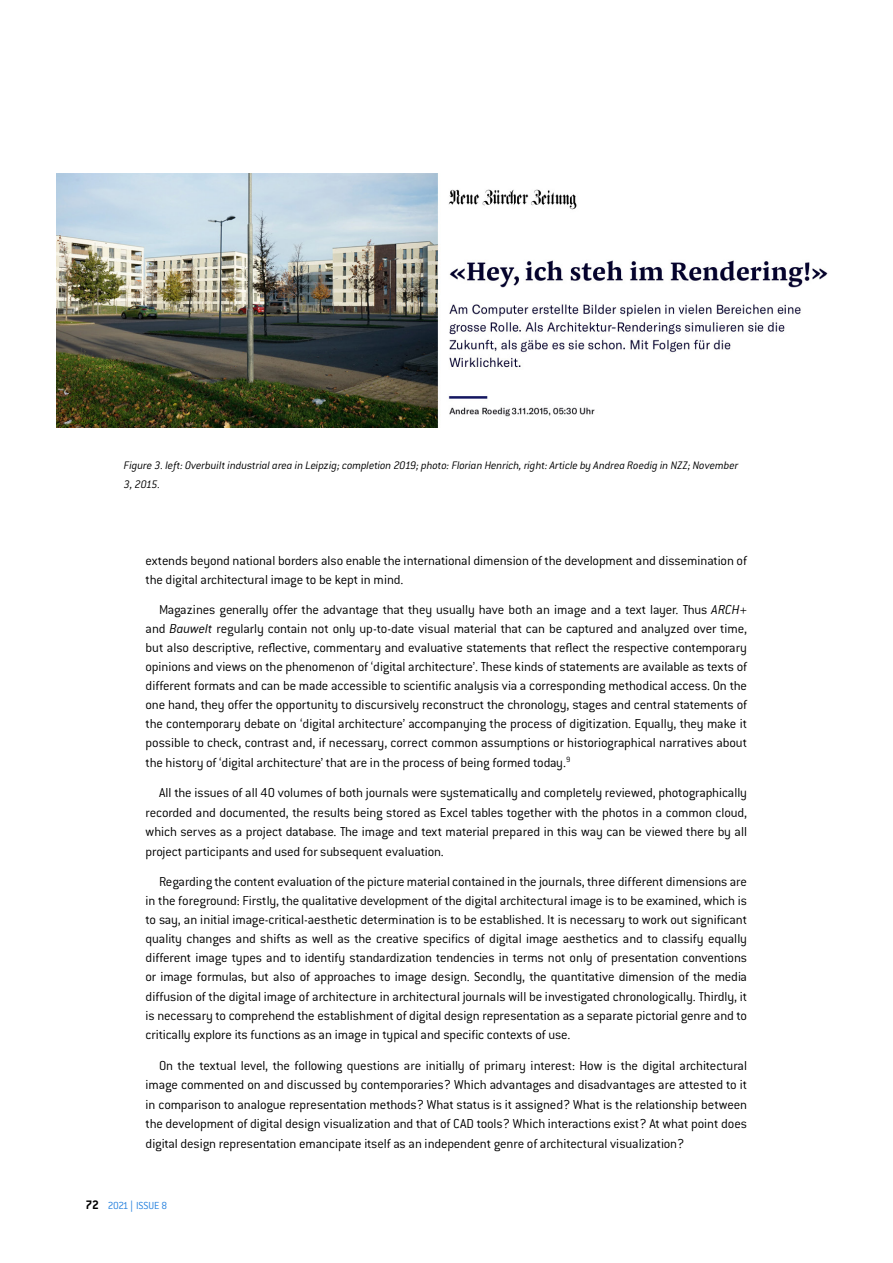
<style>
.page{position:relative;width:893px;height:1263px;background:#fff}
.page>*{position:absolute;margin:0;border:0;box-sizing:border-box;transform-origin:0 0}
.body_text_justified{font:300 14.25px/19.6px "Conduit ITC";letter-spacing:-.01em;color:#000;text-align:justify}
.participant_quote{font:italic 300 12px/19.5px "Conduit ITC";letter-spacing:-.01em;color:#000}
.t1{font:300 11.25px "Conduit ITC";letter-spacing:-.02em;color:#2681de}
.s1{font-style:italic}
.s2{font-weight:700;font-size:13.5px;color:#000}
.s3{font-family:"Helvetica"}
</style>
<div class="page">
<img style="left:56px;top:173px;width:772px;height:254px">
<p class="participant_quote" style="left:124px;top:455px;width:616px">Figure 3. left: Overbuilt industrial area in Leipzig; completion 2019; photo: Florian Henrich, right: Article by Andrea Roedig in NZZ; November<br>3, 2015.</p>
<p class="body_text_justified" style="left:146px;top:551px;width:603px">extends beyond national borders also enable the international dimension of the development and dissemination of the digital architectural image to be kept in mind.</p>
<p class="body_text_justified" style="left:146px;top:600px;width:603px;line-height:19px;text-indent:14px">Magazines generally offer the advantage that they usually have both an image and a text layer. Thus <span class="s1">ARCH</span>+ and <span class="s1">Bauwelt</span> regularly contain not only up-to-date visual material that can be captured and analyzed over time, but also descriptive, reflective, commentary and evaluative statements that reflect the respective contemporary opinions and views on the phenomenon of ‘digital architecture’. These kinds of statements are available as texts of different formats and can be made accessible to scientific analysis via a corresponding methodical access. On the one hand, they offer the opportunity to discursively reconstruct the chronology, stages and central statements of the contemporary debate on ‘digital architecture’ accompanying the process of digitization. Equally, they make it possible to check, contrast and, if necessary, correct common assumptions or historiographical narratives about the history of ‘digital architecture’ that are in the process of being formed today.<sup>9</sup></p>
<p class="body_text_justified" style="left:146px;top:783px;width:603px;text-indent:14px">All the issues of all 40 volumes of both journals were systematically and completely reviewed, photographically recorded and documented, the results being stored as Excel tables together with the photos in a common cloud, which serves as a project database. The image and text material prepared in this way can be viewed there by all project participants and used for subsequent evaluation.</p>
<p class="body_text_justified" style="left:146px;top:872px;width:603px;line-height:19.2px;text-indent:14px">Regarding the content evaluation of the picture material contained in the journals, three different dimensions are in the foreground: Firstly, the qualitative development of the digital architectural image is to be examined, which is to say, an initial image-critical-aesthetic determination is to be established. It is necessary to work out significant quality changes and shifts as well as the creative specifics of digital image aesthetics and to classify equally different image types and to identify standardization tendencies in terms not only of presentation conventions or image formulas, but also of approaches to image design. Secondly, the quantitative dimension of the media diffusion of the digital image of architecture in architectural journals will be investigated chronologically. Thirdly, it is necessary to comprehend the establishment of digital design representation as a separate pictorial genre and to critically explore its functions as an image in typical and specific contexts of use.</p>
<p class="body_text_justified" style="left:146px;top:1055px;width:603px;text-indent:14px">On the textual level, the following questions are initially of primary interest: How is the digital architectural image commented on and discussed by contemporaries? Which advantages and disadvantages are attested to it in comparison to analogue representation methods? What status is it assigned? What is the relationship between the development of digital design visualization and that of CAD tools? Which interactions exist? At what point does digital design representation emancipate itself as an independent genre of architectural visualization?</p>
<p class="t1" style="left:85px;top:1199px;width:83px"><span class="s2">72</span> 2021 <span class="s3">|</span> ISSUE 8</p>
</div>
